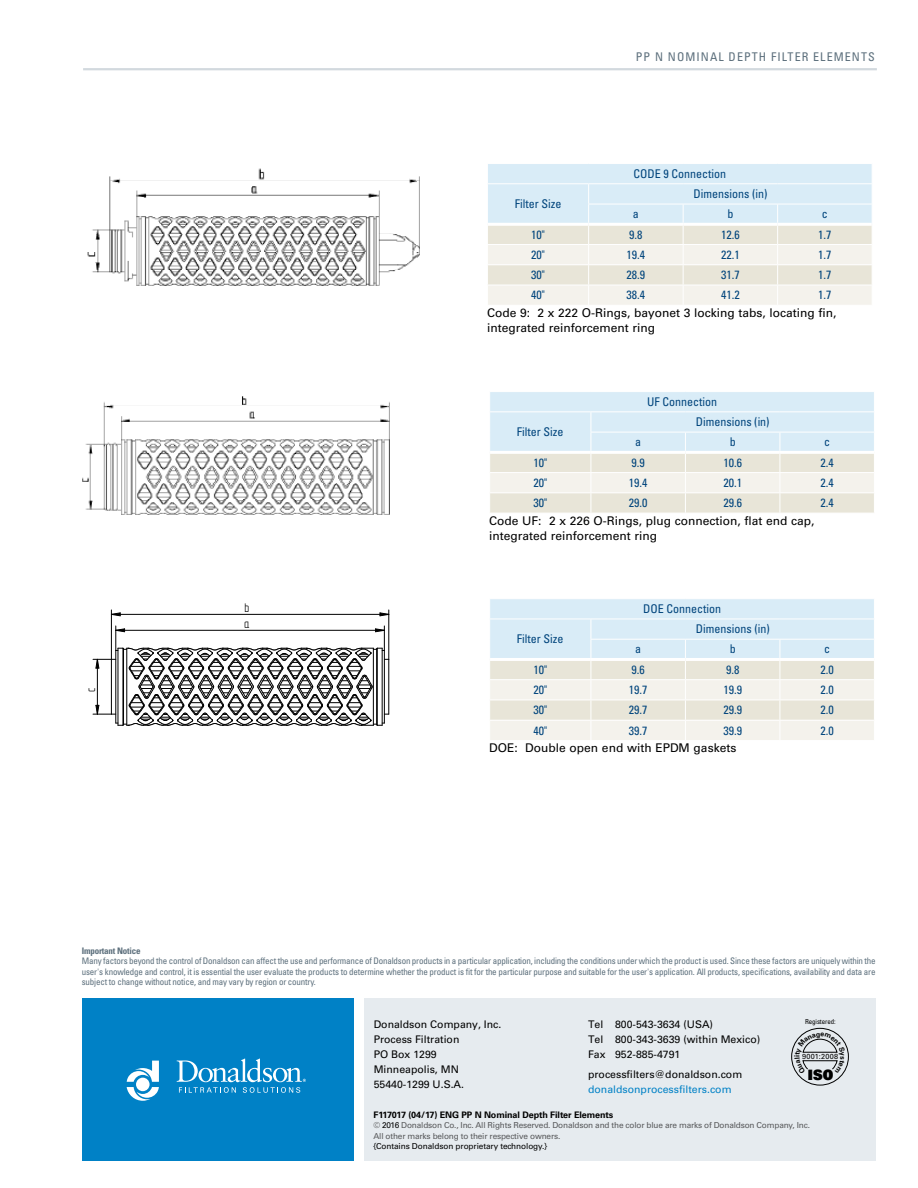
<style>
.page{position:relative;width:918px;height:1188px;background:#fff}
.page>*{position:absolute;margin:0;border:0;box-sizing:border-box;transform-origin:0 0}
.t1{font:14.4px "Univers LT Std X Black";color:#000;scale:.93 1}
.t2{font:14.1px/16px "Solid Edge ISO";color:#000}
.t3{font:condensed 12px "Univers LT Std";color:#00447c}
.t4{font:12px/15px "Univers LT Std";color:#000}
.t5{font:condensed 12px "Univers LT Std";letter-spacing:.09em;color:#5c6f7c}
.t6{font:10.5px/15px "Univers LT Std";color:#000}
.t7{font:10.5px "Univers LT Std";color:#0081c6}
.t8{font:condensed 9px/10.5px "Univers LT Std";letter-spacing:-.02em;color:#5c6f7c;text-align:justify}
.t9{font:700 9px "Univers LT Std";letter-spacing:-.01em;color:#000}
.t10{font:700 condensed 9px "Univers LT Std";letter-spacing:-.02em;color:#5c6f7c}
.t11{font:8.25px/10.5px "Univers LT Std";letter-spacing:-.02em;color:#58595b}
.t12{font:8.25px "Univers LT Std";letter-spacing:-.01em;color:#000}
.t13{font:7.35px "Univers LT Std";letter-spacing:.02em;color:#000}
.t14{font:condensed 6.9px "Univers LT Std";letter-spacing:-.01em;color:#000}
.s1{color:#000}
</style>
<div class="page">
<hr style="left:83px;top:68px;width:794px;height:2px;background:#d2d9de">
<div style="left:82px;top:998px;width:272px;height:163px;background:#0081c6"></div>
<div style="left:364px;top:998px;width:512px;height:163px;background:#e6ebef"></div>
<div style="left:791px;top:1028px;width:58px;height:57px;border:1px solid #000;border-radius:50%"></div>
<svg style="left:127px;top:1061px;width:32px;height:40px"></svg>
<svg style="left:177px;top:1059px;width:129px;height:34px"></svg>
<svg style="left:490px;top:392px;width:384px;height:121px;background:#e4ebec"></svg>
<hr style="left:489px;top:411px;width:102px;height:1px;background:#fff">
<hr style="left:591px;top:411px;width:94px;height:1px;background:#fff">
<hr style="left:685px;top:411px;width:95px;height:1px;background:#fff">
<hr style="left:780px;top:411px;width:95px;height:1px;background:#fff">
<img style="left:82px;top:396px;width:307px;height:118px">
<svg style="left:488px;top:164px;width:384px;height:141px;background:#e6ecec"></svg>
<hr style="left:487px;top:183px;width:102px;height:1px;background:#fff">
<hr style="left:589px;top:183px;width:94px;height:1px;background:#fff">
<hr style="left:683px;top:183px;width:95px;height:1px;background:#fff">
<hr style="left:778px;top:183px;width:95px;height:1px;background:#fff">
<img style="left:87px;top:168px;width:332px;height:117px">
<svg style="left:490px;top:599px;width:384px;height:141px;background:#e6ecec"></svg>
<hr style="left:489px;top:619px;width:102px;height:1px;background:#fff">
<hr style="left:591px;top:619px;width:94px;height:1px;background:#fff">
<hr style="left:685px;top:619px;width:95px;height:1px;background:#fff">
<hr style="left:780px;top:619px;width:95px;height:1px;background:#fff">
<hr style="left:389px;top:659px;width:1px;height:55px;background:#000">
<svg style="left:112px;top:613px;width:9px;height:3px"></svg>
<svg style="left:380px;top:613px;width:9px;height:3px"></svg>
<hr style="left:111px;top:610px;width:1px;height:49px;background:#000">
<hr style="left:389px;top:610px;width:1px;height:49px;background:#000">
<hr style="left:111px;top:614px;width:278px;height:1px;background:#000">
<svg style="left:93px;top:626px;width:296px;height:100px"></svg>
<hr style="left:97px;top:659px;width:1px;height:55px;background:#000">
<svg style="left:795px;top:1033px;width:50px;height:41px"></svg>
<h3 class="t5" style="left:636px;top:49px;width:240px">PP N NOMINAL DEPTH FILTER ELEMENTS</h3>
<h3 class="t3" style="left:515px;top:196px;width:48px">Filter Size</h3>
<h3 class="t3" style="left:633px;top:166px;width:94px">CODE 9 Connection</h3>
<h3 class="t3" style="left:693px;top:186px;width:75px">Dimensions (in)</h3>
<h3 class="t3" style="left:633px;top:206px;width:7px">a</h3>
<h3 class="t3" style="left:727px;top:206px;width:7px">b</h3>
<h3 class="t3" style="left:822px;top:206px;width:7px">c</h3>
<h3 class="t3" style="left:531px;top:227px;width:15px">10"</h3>
<h3 class="t3" style="left:629px;top:227px;width:15px">9.8</h3>
<h3 class="t3" style="left:721px;top:227px;width:20px">12.6</h3>
<h3 class="t3" style="left:818px;top:227px;width:15px">1.7</h3>
<h3 class="t3" style="left:531px;top:247px;width:15px">20"</h3>
<h3 class="t3" style="left:627px;top:247px;width:20px">19.4</h3>
<h3 class="t3" style="left:721px;top:247px;width:20px">22.1</h3>
<h3 class="t3" style="left:818px;top:247px;width:15px">1.7</h3>
<h3 class="t3" style="left:531px;top:267px;width:15px">30"</h3>
<h3 class="t3" style="left:627px;top:267px;width:20px">28.9</h3>
<h3 class="t3" style="left:721px;top:267px;width:20px">31.7</h3>
<h3 class="t3" style="left:818px;top:267px;width:15px">1.7</h3>
<h3 class="t3" style="left:531px;top:288px;width:15px">40"</h3>
<h3 class="t3" style="left:627px;top:288px;width:20px">38.4</h3>
<h3 class="t3" style="left:721px;top:288px;width:20px">41.2</h3>
<h3 class="t3" style="left:818px;top:288px;width:15px">1.7</h3>
<h3 class="t4" style="left:487px;top:305px;width:351px">Code 9: 2 x 222 O-Rings, bayonet 3 locking tabs, locating fin, integrated reinforcement ring</h3>
<h3 class="t3" style="left:517px;top:424px;width:48px">Filter Size</h3>
<h3 class="t3" style="left:647px;top:394px;width:71px">UF Connection</h3>
<h3 class="t3" style="left:696px;top:414px;width:75px">Dimensions (in)</h3>
<h3 class="t3" style="left:635px;top:434px;width:7px">a</h3>
<h3 class="t3" style="left:730px;top:434px;width:7px">b</h3>
<h3 class="t3" style="left:824px;top:434px;width:7px">c</h3>
<h2 class="t2" style="left:83px;top:692px;width:6px;rotate:-90deg">c</h2>
<h2 class="t2" style="left:244px;top:600px;width:7px">b a</h2>
<h3 class="t3" style="left:533px;top:456px;width:15px">10"</h3>
<h3 class="t3" style="left:632px;top:456px;width:15px">9.9</h3>
<h3 class="t3" style="left:723px;top:456px;width:20px">10.6</h3>
<h3 class="t3" style="left:821px;top:456px;width:15px">2.4</h3>
<h3 class="t3" style="left:533px;top:475px;width:15px">20"</h3>
<h3 class="t3" style="left:629px;top:475px;width:20px">19.4</h3>
<h3 class="t3" style="left:723px;top:475px;width:20px">20.1</h3>
<h3 class="t3" style="left:821px;top:475px;width:15px">2.4</h3>
<h3 class="t3" style="left:533px;top:495px;width:15px">30"</h3>
<h3 class="t3" style="left:629px;top:495px;width:20px">29.0</h3>
<h3 class="t3" style="left:723px;top:495px;width:20px">29.6</h3>
<h3 class="t3" style="left:821px;top:495px;width:15px">2.4</h3>
<h3 class="t4" style="left:489px;top:513px;width:327px">Code UF: 2 x 226 O-Rings, plug connection, flat end cap, integrated reinforcement ring</h3>
<h3 class="t3" style="left:517px;top:631px;width:48px">Filter Size</h3>
<h3 class="t3" style="left:643px;top:601px;width:79px">DOE Connection</h3>
<h3 class="t3" style="left:696px;top:622px;width:75px">Dimensions (in)</h3>
<h3 class="t3" style="left:635px;top:641px;width:7px">a</h3>
<h3 class="t3" style="left:730px;top:641px;width:7px">b</h3>
<h3 class="t3" style="left:824px;top:641px;width:7px">c</h3>
<h3 class="t3" style="left:533px;top:663px;width:15px">10"</h3>
<h3 class="t3" style="left:632px;top:663px;width:15px">9.6</h3>
<h3 class="t3" style="left:726px;top:663px;width:15px">9.8</h3>
<h3 class="t3" style="left:821px;top:663px;width:15px">2.0</h3>
<h3 class="t3" style="left:533px;top:682px;width:15px">20"</h3>
<h3 class="t3" style="left:629px;top:682px;width:20px">19.7</h3>
<h3 class="t3" style="left:723px;top:682px;width:20px">19.9</h3>
<h3 class="t3" style="left:821px;top:682px;width:15px">2.0</h3>
<h3 class="t3" style="left:533px;top:703px;width:15px">30"</h3>
<h3 class="t3" style="left:629px;top:703px;width:20px">29.7</h3>
<h3 class="t3" style="left:723px;top:703px;width:20px">29.9</h3>
<h3 class="t3" style="left:821px;top:703px;width:15px">2.0</h3>
<h3 class="t3" style="left:533px;top:723px;width:15px">40"</h3>
<h3 class="t3" style="left:629px;top:723px;width:20px">39.7</h3>
<h3 class="t3" style="left:723px;top:723px;width:20px">39.9</h3>
<h3 class="t3" style="left:821px;top:723px;width:15px">2.0</h3>
<h3 class="t4" style="left:489px;top:740px;width:249px">DOE: Double open end with EPDM gaskets</h3>
<p class="t10" style="left:82px;top:945px;width:60px">Important Notice</p>
<p class="t8" style="left:82px;top:956px;width:795px">Many factors beyond the control of Donaldson can affect the use and performance of Donaldson products in a particular application, including the conditions under which the product is used. Since these factors are uniquely within the user's knowledge and control, it is essential the user evaluate the products to determine whether the product is fit for the particular purpose and suitable for the user's application. All products, specifications, availability and data are subject to change without notice, and may vary by region or country.</p>
<p class="t6" style="left:374px;top:1017px;width:129px">Donaldson Company, Inc.<br>Process Filtration<br>PO Box 1299<br>Minneapolis, MN<br>55440-1299 U.S.A.</p>
<p class="t6" style="left:588px;top:1017px;width:174px">Tel 800-543-3634 (USA)<br>Tel 800-343-3639 (within Mexico)<br>Fax 952-885-4791</p>
<p class="t6" style="left:588px;top:1066px;width:156px">processfilters@donaldson.com</p>
<p class="t7" style="left:588px;top:1083px;width:145px">donaldsonprocessfilters.com</p>
<p class="t14" style="left:805px;top:1017px;width:32px">Registered:</p>
<p class="t13" style="left:802px;top:1052px;width:37px">9001:2008</p>
<h1 class="t1" style="left:808px;top:1066px;width:29px">ISO</h1>
<p class="t9" style="left:373px;top:1109px;width:241px">F117017 (04/17) ENG PP N Nominal Depth Filter Elements</p>
<p class="t11" style="left:373px;top:1120px;width:438px">© <span class="s1">2016</span> Donaldson Co., Inc. All Rights Reserved. Donaldson and the color blue are marks of Donaldson Company, Inc.<br>All other marks belong to their respective owners.</p>
<p class="t12" style="left:373px;top:1142px;width:175px">{Contains Donaldson proprietary technology.}</p>
</div>
